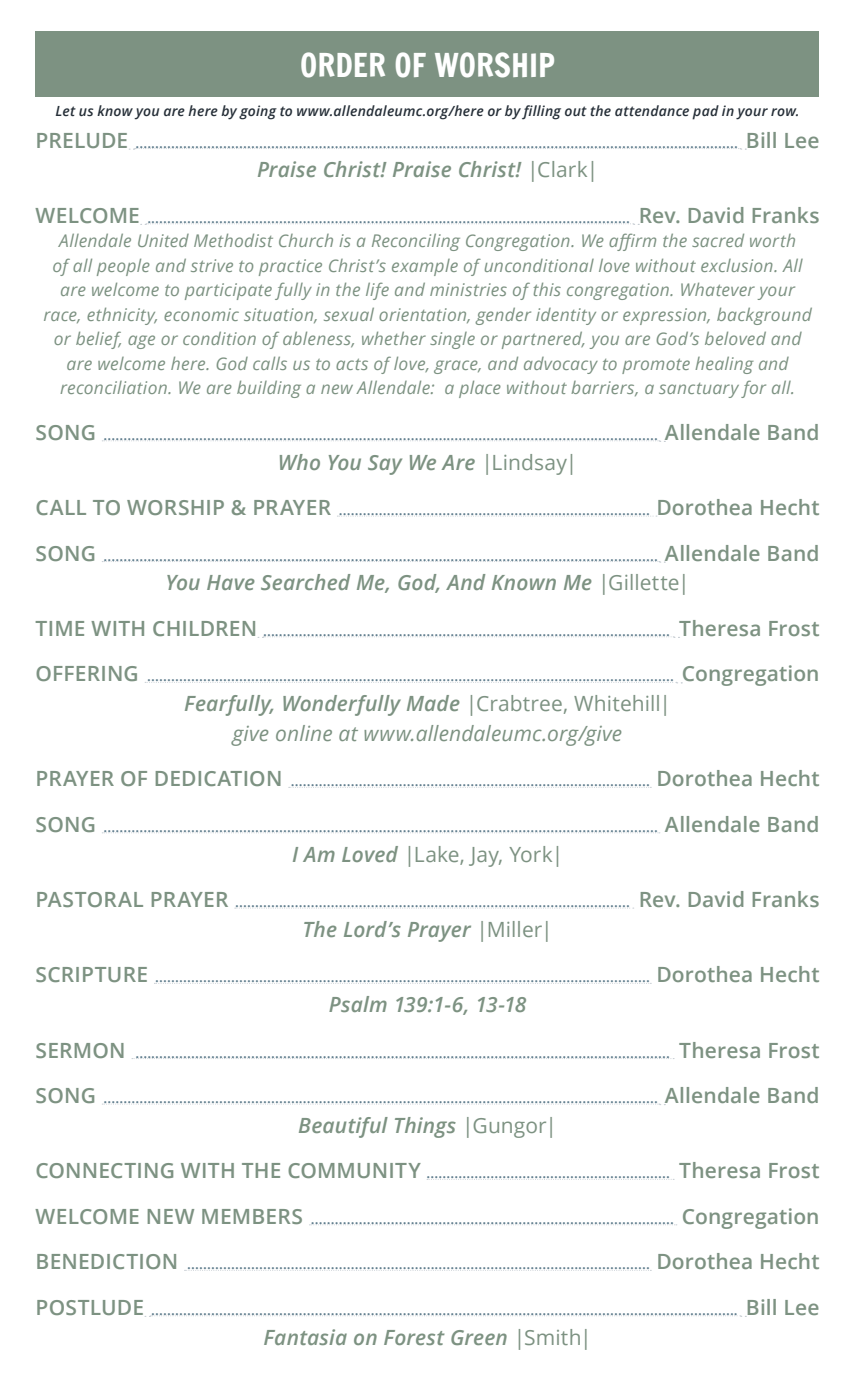
<style>
.page{position:relative;width:857px;height:1386px;background:#fff}
.page>*{position:absolute;margin:0;border:0;box-sizing:border-box;transform-origin:0 0}
.t1{font:31.5px "Francois One";color:#fff}
.t2{font:italic 600 21px "Open Sans";letter-spacing:.01em;color:#7d9282}
.t3{font:italic 21px/29.8px "Open Sans";letter-spacing:.005em;color:#7d9282;text-align:center}
.t4{font:21px "Open Sans";letter-spacing:.005em;color:#7d9282}
.t5{font:italic 17.5px/24.5px "Open Sans";letter-spacing:.015em;color:#7d9282;text-align:center}
.t6{font:600 14px "Open Sans";color:#607d8d}
.t7{font:italic 600 14px "Open Sans";letter-spacing:.015em;color:#262f38}
.s1{font-size:21px;color:#7d9282}
.s2{font-weight:400;font-style:normal}
.s3{font-weight:600}
.s4{font-style:normal}
.s5{font-weight:600;font-style:italic}
</style>
<div class="page">
<svg style="left:129px;top:148px;width:617px;height:2px"></svg>
<svg style="left:141px;top:224px;width:498px;height:1px"></svg>
<svg style="left:102px;top:441px;width:563px;height:1px"></svg>
<svg style="left:337px;top:516px;width:320px;height:1px"></svg>
<svg style="left:102px;top:561px;width:563px;height:2px"></svg>
<svg style="left:258px;top:637px;width:421px;height:1px"></svg>
<svg style="left:145px;top:682px;width:537px;height:1px"></svg>
<svg style="left:289px;top:787px;width:362px;height:1px"></svg>
<svg style="left:102px;top:833px;width:558px;height:1px"></svg>
<svg style="left:235px;top:908px;width:399px;height:1px"></svg>
<svg style="left:154px;top:983px;width:497px;height:1px"></svg>
<svg style="left:132px;top:1058px;width:542px;height:1px"></svg>
<svg style="left:102px;top:1104px;width:563px;height:1px"></svg>
<svg style="left:427px;top:1179px;width:247px;height:1px"></svg>
<svg style="left:309px;top:1225px;width:368px;height:1px"></svg>
<svg style="left:185px;top:1270px;width:466px;height:1px"></svg>
<svg style="left:145px;top:1316px;width:601px;height:1px"></svg>
<div style="left:36px;top:31px;width:783px;height:65px;background:#7d9282"></div>
<h1 class="t1" style="left:300px;top:48px;width:256px">ORDER OF WORSHIP</h1>
<p class="t7" style="left:55px;top:101px;width:746px">Let us know you are here by going to www.allendaleumc.org/here or by filling out the attendance pad in your row.</p>
<p class="t6" style="left:36px;top:133px;width:785px"><span class="s1">PRELUDE</span> ....................................................................................................................................................... <span class="s1">Bill Lee</span></p>
<h2 class="t2" style="left:257px;top:155px;width:343px">Praise Christ! Praise Christ! <span class="s2">|Clark|</span></h2>
<p class="t6" style="left:36px;top:208px;width:785px"><span class="s1">WELCOME</span> ......................................................................................................................... <span class="s1">Rev. David Franks</span></p>
<p class="t5" style="left:43px;top:228px;width:770px">Allendale United Methodist Church is a Reconciling Congregation. We affirm the sacred worth<br>of all people and strive to practice Christ’s example of unconditional love without exclusion. All are welcome to participate fully in the life and ministries of this congregation. Whatever your race, ethnicity, economic situation, sexual orientation, gender identity or expression, background or belief, age or condition of ableness, whether single or partnered, you are God’s beloved and are welcome here. God calls us to acts of love, grace, and advocacy to promote healing and reconciliation. We are building a new Allendale: a place without barriers, a sanctuary for all.</p>
<p class="t6" style="left:36px;top:425px;width:785px"><span class="s1">SONG</span> ........................................................................................................................................... <span class="s1">Allendale Band</span></p>
<h2 class="t2" style="left:278px;top:448px;width:301px">Who You Say We Are <span class="s2">|Lindsay|</span></h2>
<p class="t6" style="left:36px;top:500px;width:785px"><span class="s1">CALL TO WORSHIP &amp; PRAYER</span> .............................................................................. <span class="s1">Dorothea Hecht</span></p>
<p class="t6" style="left:36px;top:546px;width:785px"><span class="s1">SONG</span> ........................................................................................................................................... <span class="s1">Allendale Band</span></p>
<h2 class="t2" style="left:166px;top:568px;width:526px">You Have Searched Me, God, And Known Me <span class="s2">|Gillette|</span></h2>
<p class="t6" style="left:36px;top:621px;width:785px"><span class="s1">TIME WITH CHILDREN</span> ...................................................................................................... <span class="s1">Theresa Frost</span></p>
<p class="t6" style="left:36px;top:667px;width:785px"><span class="s1">OFFERING</span> .................................................................................................................................... <span class="s1">Congregation</span></p>
<h2 class="t3" style="left:184px;top:688px;width:488px"><span class="s3">Fearfully, Wonderfully Made</span> <span class="s4">|Crabtree, Whitehill| </span>give online at www.allendaleumc.org/give</h2>
<p class="t6" style="left:36px;top:772px;width:785px"><span class="s1">PRAYER OF DEDICATION</span> .......................................................................................... <span class="s1">Dorothea Hecht</span></p>
<p class="t6" style="left:36px;top:817px;width:785px"><span class="s1">SONG</span> ........................................................................................................................................... <span class="s1">Allendale Band</span></p>
<h2 class="t4" style="left:292px;top:840px;width:273px"><span class="s5">I Am Loved</span> |Lake, Jay, York|</h2>
<p class="t6" style="left:36px;top:892px;width:785px"><span class="s1">PASTORAL PRAYER</span> ................................................................................................... <span class="s1">Rev. David Franks</span></p>
<h2 class="t2" style="left:302px;top:915px;width:252px">The Lord’s Prayer <span class="s2">|Miller|</span></h2>
<p class="t6" style="left:36px;top:968px;width:785px"><span class="s1">SCRIPTURE</span> ............................................................................................................................ <span class="s1">Dorothea Hecht</span></p>
<h2 class="t2" style="left:329px;top:990px;width:199px">Psalm 139:1-6, 13-18</h2>
<p class="t6" style="left:36px;top:1043px;width:785px"><span class="s1">SERMON</span> ...................................................................................................................................... <span class="s1">Theresa Frost</span></p>
<p class="t6" style="left:36px;top:1088px;width:785px"><span class="s1">SONG</span> ........................................................................................................................................... <span class="s1">Allendale Band</span></p>
<h2 class="t2" style="left:298px;top:1111px;width:260px">Beautiful Things <span class="s2">|Gungor|</span></h2>
<p class="t6" style="left:36px;top:1164px;width:785px"><span class="s1">CONNECTING WITH THE COMMUNITY</span> ............................................................. <span class="s1">Theresa Frost</span></p>
<p class="t6" style="left:36px;top:1209px;width:785px"><span class="s1">WELCOME NEW MEMBERS</span> ........................................................................................... <span class="s1">Congregation</span></p>
<p class="t6" style="left:36px;top:1255px;width:785px"><span class="s1">BENEDICTION</span> .................................................................................................................... <span class="s1">Dorothea Hecht</span></p>
<p class="t6" style="left:36px;top:1300px;width:785px"><span class="s1">POSTLUDE</span> ................................................................................................................................................... <span class="s1">Bill Lee</span></p>
<h2 class="t2" style="left:264px;top:1323px;width:329px">Fantasia on Forest Green <span class="s2">|Smith|</span></h2>
</div>
